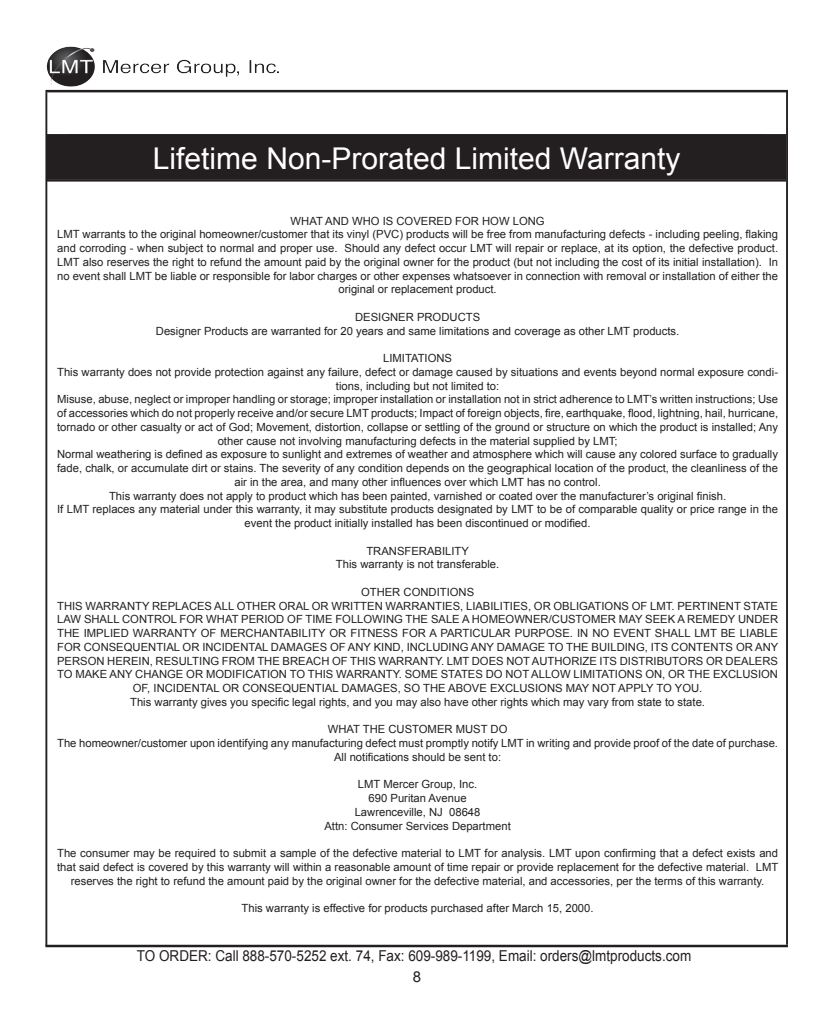
<style>
.page{position:relative;width:833px;height:1013px;background:#fff}
.page>*{position:absolute;margin:0;border:0;box-sizing:border-box;transform-origin:0 0}
.t1{font:30px "Arial";color:#fff}
.t2{font:15px "Arial";color:#231f20;scale:.9 1}
.t3{font:15px "Arial";color:#231f20}
.t4{font:11.25px/13.8px "Arial";color:#231f20;text-align:center}
</style>
<div class="page">
<hr style="left:45px;top:90px;width:742px;height:2px;background:#231f20">
<img style="left:46px;top:46px;width:232px;height:41px">
<hr style="left:786px;top:91px;width:2px;height:853px;background:#231f20">
<hr style="left:45px;top:92px;width:2px;height:853px;background:#231f20">
<hr style="left:46px;top:134px;width:740px;height:2px;background:#231f20">
<hr style="left:45px;top:944px;width:743px;height:3px;background:#231f20">
<hr style="left:46px;top:179px;width:740px;height:2px;background:#231f20">
<div style="left:48px;top:136px;width:737px;height:43px;background:#231f20"></div>
<h1 class="t1" style="left:153px;top:138px;width:529px">Lifetime Non-Prorated Limited Warranty</h1>
<p class="t4" style="left:57px;top:214px;width:722px">WHAT AND WHO IS COVERED FOR HOW LONG<br>LMT warrants to the original homeowner/customer that its vinyl (PVC) products will be free from manufacturing defects - including peeling, flaking and corroding - when subject to normal and proper use. Should any defect occur LMT will repair or replace, at its option, the defective product.<br>LMT also reserves the right to refund the amount paid by the original owner for the product (but not including the cost of its initial installation). In no event shall LMT be liable or responsible for labor charges or other expenses whatsoever in connection with removal or installation of either the original or replacement product.</p>
<p class="t4" style="left:156px;top:310px;width:525px">DESIGNER PRODUCTS<br>Designer Products are warranted for 20 years and same limitations and coverage as other LMT products.</p>
<p class="t4" style="left:57px;top:351px;width:722px">LIMITATIONS<br>This warranty does not provide protection against any failure, defect or damage caused by situations and events beyond normal exposure condi&shy;tions, including but not limited to:<br>Misuse, abuse, neglect or improper handling or storage; improper installation or installation not in strict adherence to LMT’s written instructions; Use of accessories which do not properly receive and/or secure LMT products; Impact of foreign objects, fire, earthquake, flood, lightning, hail, hurricane, tornado or other casualty or act of God; Movement, distortion, collapse or settling of the ground or structure on which the product is installed; Any other cause not involving manufacturing defects in the material supplied by LMT;<br>Normal weathering is defined as exposure to sunlight and extremes of weather and atmosphere which will cause any colored surface to gradually fade, chalk, or accumulate dirt or stains. The severity of any condition depends on the geographical location of the product, the cleanliness of the air in the area, and many other influences over which LMT has no control.<br>This warranty does not apply to product which has been painted, varnished or coated over the manufacturer’s original finish.<br>If LMT replaces any material under this warranty, it may substitute products designated by LMT to be of comparable quality or price range in the event the product initially installed has been discontinued or modified.</p>
<p class="t4" style="left:336px;top:544px;width:165px">TRANSFERABILITY<br>This warranty is not transferable.</p>
<p class="t4" style="left:57px;top:585px;width:722px">OTHER CONDITIONS<br>THIS WARRANTY REPLACES ALL OTHER ORAL OR WRITTEN WARRANTIES, LIABILITIES, OR OBLIGATIONS OF LMT. PERTINENT STATE LAW SHALL CONTROL FOR WHAT PERIOD OF TIME FOLLOWING THE SALE A HOMEOWNER/CUSTOMER MAY SEEK A REMEDY UNDER THE IMPLIED WARRANTY OF MERCHANTABILITY OR FITNESS FOR A PARTICULAR PURPOSE. IN NO EVENT SHALL LMT BE LIABLE FOR CONSEQUENTIAL OR INCIDENTAL DAMAGES OF ANY KIND, INCLUDING ANY DAMAGE TO THE BUILDING, ITS CONTENTS OR ANY PERSON HEREIN, RESULTING FROM THE BREACH OF THIS WARRANTY. LMT DOES NOT AUTHORIZE ITS DISTRIBUTORS OR DEALERS TO MAKE ANY CHANGE OR MODIFICATION TO THIS WARRANTY. SOME STATES DO NOT ALLOW LIMITATIONS ON, OR THE EXCLUSION OF, INCIDENTAL OR CONSEQUENTIAL DAMAGES, SO THE ABOVE EXCLUSIONS MAY NOT APPLY TO YOU.<br>This warranty gives you specific legal rights, and you may also have other rights which may vary from state to state.</p>
<p class="t4" style="left:57px;top:722px;width:722px">WHAT THE CUSTOMER MUST DO<br>The homeowner/customer upon identifying any manufacturing defect must promptly notify LMT in writing and provide proof of the date of purchase.<br>All notifications should be sent to:</p>
<p class="t4" style="left:324px;top:777px;width:188px">LMT Mercer Group, Inc.<br>690 Puritan Avenue<br>Lawrenceville, NJ 08648<br>Attn: Consumer Services Department</p>
<p class="t4" style="left:57px;top:846px;width:722px">The consumer may be required to submit a sample of the defective material to LMT for analysis. LMT upon confirming that a defect exists and that said defect is covered by this warranty will within a reasonable amount of time repair or provide replacement for the defective material. LMT reserves the right to refund the amount paid by the original owner for the defective material, and accessories, per the terms of this warranty.</p>
<p class="t4" style="left:241px;top:901px;width:353px">This warranty is effective for products purchased after March 15, 2000.</p>
<h2 class="t2" style="left:137px;top:945px;width:617px">TO ORDER: Call 888-570-5252 ext. 74, Fax: 609-989-1199, Email: orders@lmtproducts.com</h2>
<h2 class="t3" style="left:413px;top:966px;width:10px">8</h2>
</div>
